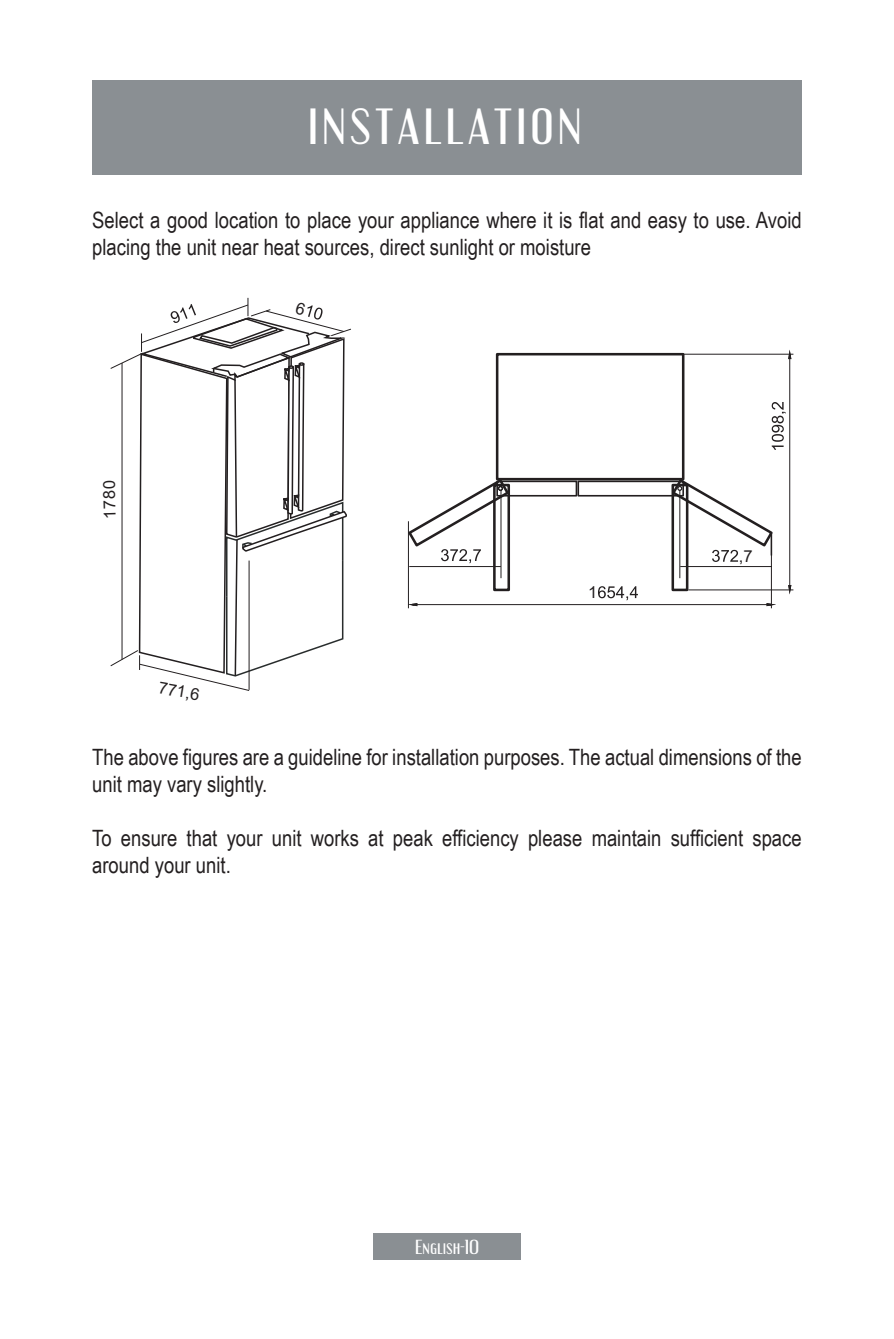
<style>
.page{position:relative;width:894px;height:1339px;background:#fff}
.page>*{position:absolute;margin:0;border:0;box-sizing:border-box;transform-origin:0 0}
.t1{font:43.88px "Engebrechtre Rg";letter-spacing:.1em;color:#fff}
.t2{font:22.5px/27px "Arial Narrow";color:#231f20}
.t3{font:17.55px "Engebrechtre Rg";color:#fff}
.t4{font:16.43px "Arial";color:#231f20}
</style>
<div class="page">
<div style="left:373px;top:1233px;width:147px;height:27px;background:#8a8f93"></div>
<div style="left:92px;top:81px;width:709px;height:94px;background:#8a8f93"></div>
<div style="left:495px;top:353px;width:189px;height:127px;border:3px solid #231f20"></div>
<div style="left:496px;top:480px;width:81px;height:16px;border:2px solid #231f20"></div>
<div style="left:577px;top:480px;width:106px;height:16px;border:2px solid #231f20"></div>
<div style="left:671px;top:484px;width:17px;height:107px;border:3px solid #231f20"></div>
<hr style="left:688px;top:589px;width:105px;height:1px;background:#231f20">
<hr style="left:673px;top:354px;width:120px;height:1px;background:#231f20">
<hr style="left:789px;top:358px;width:1px;height:228px;background:#231f20">
<svg style="left:787px;top:584px;width:5px;height:11px"></svg>
<svg style="left:787px;top:350px;width:5px;height:10px"></svg>
<hr style="left:770px;top:534px;width:1px;height:74px;background:#231f20">
<hr style="left:408px;top:521px;width:1px;height:87px;background:#231f20">
<hr style="left:413px;top:604px;width:354px;height:1px;background:#231f20">
<svg style="left:766px;top:603px;width:6px;height:3px"></svg>
<svg style="left:411px;top:603px;width:6px;height:3px"></svg>
<svg style="left:598px;top:586px;width:39px;height:14px"></svg>
<svg style="left:771px;top:402px;width:14px;height:48px"></svg>
<hr style="left:409px;top:566px;width:91px;height:1px;background:#231f20">
<div style="left:493px;top:484px;width:17px;height:107px;border:3px solid #231f20"></div>
<hr style="left:500px;top:490px;width:1px;height:88px;background:#231f20">
<svg style="left:407px;top:477px;width:104px;height:86px"></svg>
<hr style="left:679px;top:490px;width:1px;height:88px;background:#231f20">
<hr style="left:680px;top:566px;width:91px;height:1px;background:#231f20">
<svg style="left:669px;top:477px;width:104px;height:85px"></svg>
<svg style="left:110px;top:298px;width:241px;height:393px"></svg>
<h1 class="t1" style="left:308px;top:99px;width:274px">INSTALLATION</h1>
<p class="t2" style="left:92px;top:206px;width:710px">Select a good location to place your appliance where it is flat and easy to use. Avoid placing the unit near heat sources, direct sunlight or moisture</p>
<p class="t4" style="left:99px;top:520px;width:41px;rotate:-92deg">1780</p>
<p class="t4" style="left:161px;top:676px;width:43px;rotate:10deg">771,6</p>
<p class="t4" style="left:588px;top:581px;width:11px">1</p>
<p class="t4" style="left:738px;top:545px;width:15px">,7</p>
<p class="t2" style="left:92px;top:742px;width:710px">The above figures are a guideline for installation purposes. The actual dimensions of the unit may vary slightly.</p>
<p class="t2" style="left:92px;top:823px;width:710px">To ensure that your unit works at peak efficiency please maintain sufficient space around your unit.</p>
<p class="t3" style="left:415px;top:1236px;width:65px">English-10</p>
</div>
